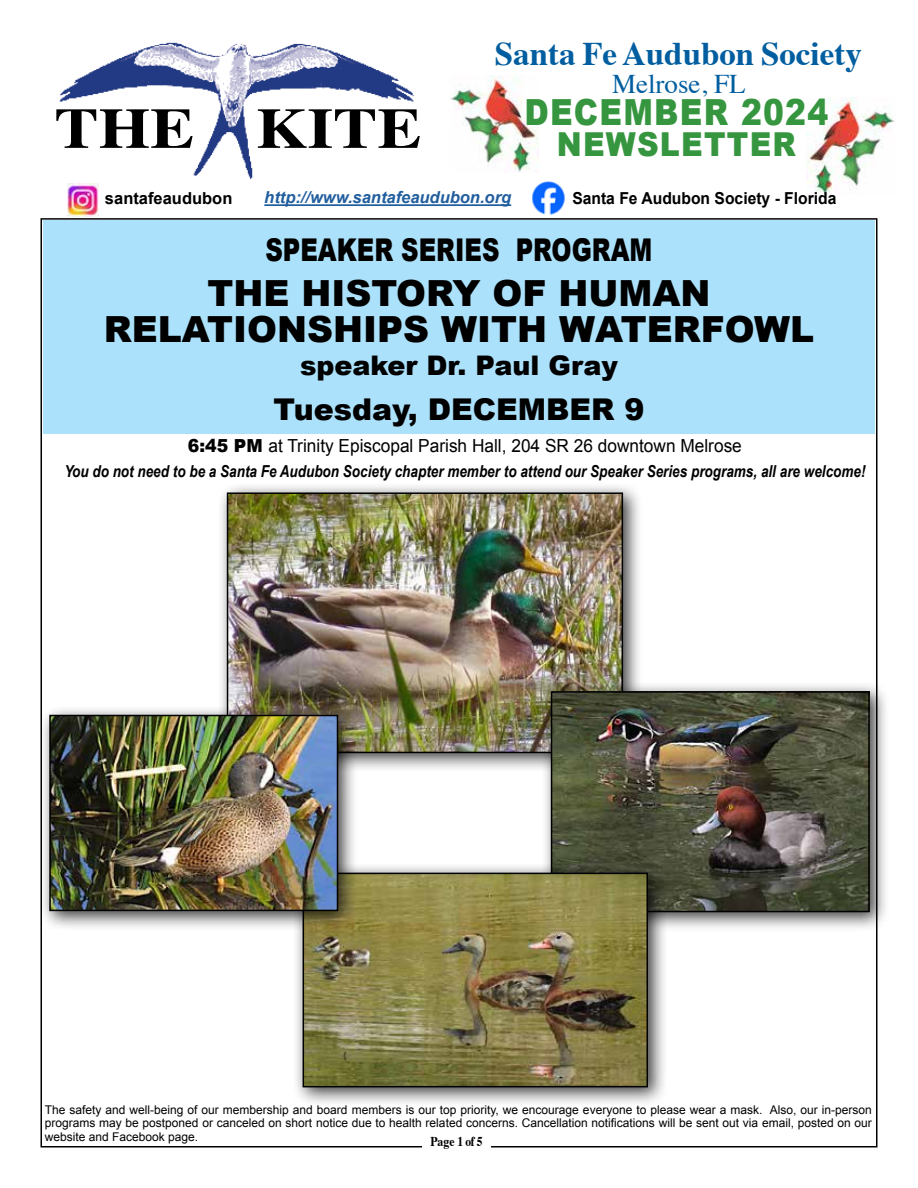
<style>
.page{position:relative;width:918px;height:1188px;background:#fff}
.page>*{position:absolute;margin:0;border:0;box-sizing:border-box;transform-origin:0 0}
.t1{font:700 57px "Times";color:#000;scale:1.16 1}
.t2{font:900 36px/36px "Arial";color:#000;text-align:center}
.t3{font:900 36px "Arial";letter-spacing:.04em;color:#36963f;scale:.87 1}
.t4{font:700 33px "Times";color:#005ea0}
.t5{font:900 33px "Arial";letter-spacing:.04em;color:#36963f;scale:.91 1}
.t6{font:900 31.35px "Arial";color:#000;scale:.77 1}
.t7{font:900 30px "Arial";color:#000}
.t8{font:900 27px "Arial";color:#000}
.t9{font:27px "Times";color:#005ea0}
.t10{font:18px "Arial";color:#000;scale:.96 1}
.t11{font:italic 700 16.5px "Arial Narrow";color:#000}
.t12{font:italic 700 16.5px "Arial";color:#215e9e}
.t13{font:700 16.5px "Arial";color:#000;scale:.95 1}
.t14{font:700 16.5px "Arial";color:#000}
.t15{font:700 13.5px "Times";color:#000;scale:.87 1}
.t16{font:12px/13.5px "Arial";color:#000;text-align:justify}
.s1{font-weight:900}
</style>
<div class="page">
<img style="left:806px;top:98px;width:89px;height:97px">
<img style="left:451px;top:75px;width:88px;height:98px">
<img style="left:59px;top:42px;width:355px;height:137px">
<div style="left:43px;top:220px;width:832px;height:214px;background:#abe1fa"></div>
<hr style="left:264px;top:204px;width:247px;height:2px;background:#215e9e">
<img style="left:68px;top:183px;width:30px;height:33px">
<img style="left:532px;top:181px;width:33px;height:34px">
<div style="left:216px;top:482px;width:427px;height:291px;background:#000;opacity:.75"></div>
<img style="left:230px;top:495px;width:390px;height:255px">
<div style="left:227px;top:492px;width:396px;height:261px;border:2px solid #000"></div>
<div style="left:540px;top:681px;width:350px;height:251px;background:#000;opacity:.75"></div>
<img style="left:554px;top:694px;width:313px;height:215px">
<div style="left:551px;top:691px;width:319px;height:221px;border:2px solid #000"></div>
<div style="left:292px;top:862px;width:376px;height:245px;background:#000;opacity:.75"></div>
<img style="left:306px;top:876px;width:339px;height:208px">
<div style="left:303px;top:873px;width:345px;height:214px;border:2px solid #000"></div>
<div style="left:39px;top:704px;width:319px;height:227px;background:#000;opacity:.75"></div>
<img style="left:52px;top:718px;width:283px;height:190px">
<div style="left:49px;top:715px;width:289px;height:196px;border:2px solid #000"></div>
<h1 class="t1" style="left:55px;top:74px;width:318px">THE KITE</h1>
<h3 class="t4" style="left:495px;top:22px;width:368px">Santa Fe Audubon Society</h3>
<h3 class="t9" style="left:612px;top:59px;width:135px">Melrose, FL</h3>
<h2 class="t3" style="left:524px;top:86px;width:351px">DECEMBER 2024</h2>
<h3 class="t5" style="left:557px;top:121px;width:264px">NEWSLETTER</h3>
<h3 class="t14" style="left:105px;top:187px;width:129px">santafeaudubon</h3>
<h3 class="t12" style="left:264px;top:187px;width:248px">http://www.santafeaudubon.org</h3>
<h3 class="t13" style="left:572px;top:187px;width:280px">Santa Fe Audubon Society - Florida</h3>
<h3 class="t6" style="left:265px;top:227px;width:504px">SPEAKER SERIES PROGRAM</h3>
<h2 class="t2" style="left:104px;top:274px;width:712px">THE HISTORY OF HUMAN<br>RELATIONSHIPS WITH WATERFOWL</h2>
<h3 class="t8" style="left:300px;top:345px;width:319px">speaker Dr. Paul Gray</h3>
<h3 class="t7" style="left:273px;top:387px;width:373px">Tuesday, DECEMBER 9</h3>
<h3 class="t10" style="left:188px;top:433px;width:579px"><span class="s1">6:45 PM</span> at Trinity Episcopal Parish Hall, 204 SR 26 downtown Melrose</h3>
<h3 class="t11" style="left:64px;top:459px;width:803px">You do not need to be a Santa Fe Audubon Society chapter member to attend our Speaker Series programs, all are welcome!</h3>
<p class="t16" style="left:45px;top:1103px;width:829px">The safety and well-being of our membership and board members is our top priority, we encourage everyone to please wear a mask. Also, our in-person programs may be postponed or canceled on short notice due to health related concerns. Cancellation notifications will be sent out via email, posted on our website and Facebook page.</p>
<p class="t15" style="left:430px;top:1128px;width:61px">Page 1 of 5</p>
</div>
